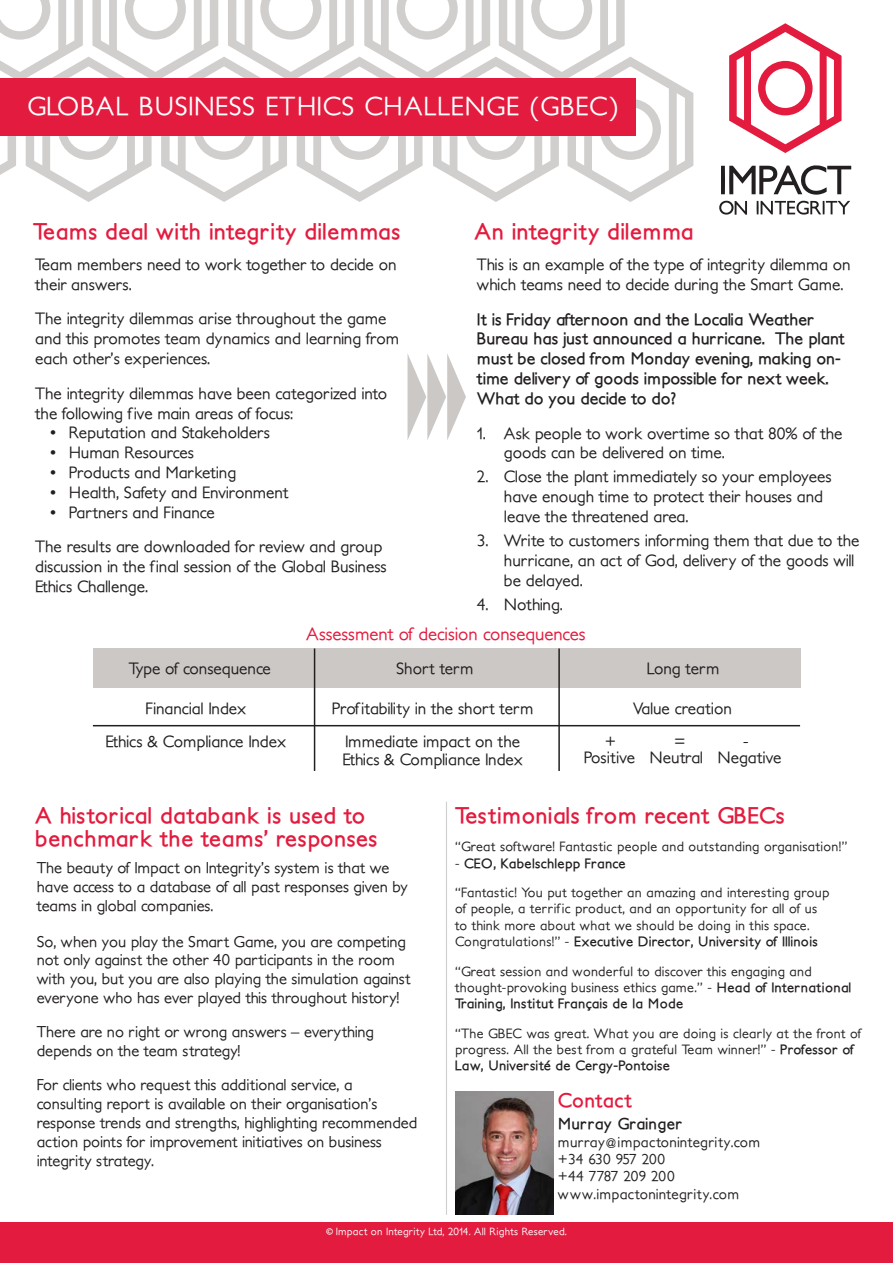
<style>
.page{position:relative;width:893px;height:1263px;background:#fff}
.page>*{position:absolute;margin:0;border:0;box-sizing:border-box;transform-origin:0 0}
.t1{font:500 26.25px "Petita";letter-spacing:.02em;color:#fff}
.t2{font:700 22.5px/22.5px "Petita";letter-spacing:.025em;color:#e31b3e}
.t3{font:700 19.8px "Petita";letter-spacing:.025em;color:#e31b3e}
.t4{font:500 18px "Petita";color:#e31b3e}
.t5{font:500 16.5px/19.8px "Petita";color:#231f20}
.t6{font:700 16.5px/19.8px "Petita";color:#231f20}
.t7{font:500 15.75px/18.9px "Petita";color:#231f20}
.t8{font:700 15.75px "Petita";letter-spacing:.025em;color:#231f20}
.t9{font:500 14.55px "Petita";letter-spacing:.025em;color:#231f20}
.t10{font:500 14.55px "Petita";letter-spacing:.005em;color:#231f20}
.t11{font:500 14.55px "Petita";letter-spacing:-.02em;color:#231f20}
.t12{font:500 13.5px/16.2px "Petita";letter-spacing:.025em;color:#231f20}
.t13{font:700 13.5px "Petita";letter-spacing:.025em;color:#231f20}
.t14{font:500 10.5px "Petita";letter-spacing:.025em;color:#fff}
.s1{font-weight:500}
.s2{font-weight:700}
.s3{font-family:"Myriad Pro";font-weight:700}
</style>
<div class="page">
<div style="left:0;top:1222px;width:893px;height:41px;background:#e31b3e"></div>
<svg style="left:719px;top:165px;width:132px;height:50px"></svg>
<svg style="left:729px;top:23px;width:112px;height:130px"></svg>
<svg style="left:0;top:0;width:693px;height:202px"></svg>
<div style="left:0;top:78px;width:635px;height:58px;background:#e31b3e"></div>
<img style="left:456px;top:1092px;width:98px;height:122px">
<svg style="left:408px;top:354px;width:58px;height:86px"></svg>
<div style="left:93px;top:648px;width:707px;height:40px;background:#cbc8c6"></div>
<hr style="left:314px;top:648px;width:1px;height:123px;background:#231f20">
<hr style="left:558px;top:648px;width:2px;height:123px;background:#231f20">
<hr style="left:93px;top:725px;width:707px;height:1px;background:#231f20">
<hr style="left:446px;top:802px;width:1px;height:413px;background:#d1cfcd">
<h1 class="t1" style="left:27px;top:91px;width:593px">GLOBAL BUSINESS ETHICS CHALLENGE (GBEC)</h1>
<p class="t2" style="left:33px;top:221px;width:369px">Teams deal with integrity dilemmas</p>
<p class="t5" style="left:35px;top:255px;width:363px">Team members need to work together to decide on their answers.</p>
<p class="t5" style="left:35px;top:309px;width:365px">The integrity dilemmas arise throughout the game and this promotes team dynamics and learning from each other’s experiences.</p>
<p class="t5" style="left:35px;top:384px;width:353px">The integrity dilemmas have been categorized into the following five main areas of focus:</p>
<p class="t5" style="left:49px;top:423px;width:223px">• Reputation and Stakeholders</p>
<p class="t5" style="left:49px;top:443px;width:147px">• Human Resources</p>
<p class="t5" style="left:49px;top:463px;width:189px">• Products and Marketing</p>
<p class="t5" style="left:49px;top:483px;width:241px">• Health, Safety and Environment</p>
<p class="t5" style="left:49px;top:502px;width:168px">• Partners and Finance</p>
<p class="t5" style="left:35px;top:537px;width:353px">The results are downloaded for review and group discussion in the final session of the Global Business<br>Ethics Challenge.</p>
<p class="t2" style="left:475px;top:221px;width:220px">An integrity dilemma</p>
<p class="t5" style="left:477px;top:255px;width:375px">This is an example of the type of integrity dilemma on which teams need to decide during the Smart Game.</p>
<p class="t6" style="left:477px;top:310px;width:369px">It is Friday afternoon and the Localia Weather Bureau has just announced a hurricane. The plant must be closed from Monday evening, making on&shy;time delivery of goods impossible for next week.<br>What do you decide to do?</p>
<p class="t5" style="left:504px;top:423px;width:340px;text-indent:-27px">1. Ask people to work overtime so that 80% of the goods can be delivered on time.</p>
<p class="t5" style="left:504px;top:467px;width:329px;text-indent:-27px">2. Close the plant immediately so your employees have enough time to protect their houses and leave the threatened area.</p>
<p class="t5" style="left:504px;top:531px;width:357px;text-indent:-27px">3. Write to customers informing them that due to the hurricane, an act of God, delivery of the goods will be delayed.</p>
<p class="t5" style="left:477px;top:594px;width:88px">4. Nothing.</p>
<p class="t4" style="left:306px;top:623px;width:281px">Assessment of decision consequences</p>
<p class="t5" style="left:129px;top:659px;width:144px">Type of consequence</p>
<p class="t5" style="left:396px;top:659px;width:79px">Short term</p>
<p class="t5" style="left:647px;top:659px;width:74px">Long term</p>
<p class="t5" style="left:146px;top:699px;width:102px">Financial Index</p>
<p class="t5" style="left:106px;top:732px;width:182px">Ethics &amp; Compliance Index</p>
<p class="t5" style="left:332px;top:699px;width:203px">Profitability in the short term</p>
<p class="t5" style="left:342px;top:732px;width:182px;line-height:18px">Immediate impact on the<br>Ethics &amp; Compliance Index</p>
<p class="t5" style="left:633px;top:699px;width:101px">Value creation</p>
<p class="t5" style="left:605px;top:732px;width:13px">+</p>
<p class="t5" style="left:674px;top:732px;width:13px">=</p>
<p class="t5" style="left:743px;top:732px;width:7px">-</p>
<p class="t5" style="left:584px;top:748px;width:199px">Positive Neutral Negative</p>
<p class="t2" style="left:35px;top:805px;width:344px">A historical databank is used to benchmark the teams’ responses</p>
<p class="t7" style="left:37px;top:859px;width:373px">The beauty of Impact on Integrity’s system is that we have access to a database of all past responses given by teams in global companies.</p>
<p class="t7" style="left:37px;top:932px;width:375px">So, when you play the Smart Game, you are competing not only against the other 40 participants in the room with you, but you are also playing the simulation against everyone who has ever played this throughout history!</p>
<p class="t7" style="left:37px;top:1023px;width:339px">There are no right or wrong answers – everything depends on the team strategy!</p>
<p class="t7" style="left:37px;top:1075px;width:382px">For clients who request this additional service, a consulting report is available on their organisation’s response trends and strengths, highlighting recommended action points for improvement initiatives on business integrity strategy.</p>
<p class="t2" style="left:455px;top:805px;width:331px">Testimonials from recent GBECs</p>
<p class="t12" style="left:455px;top:839px;width:394px">“Great software! Fantastic people and outstanding organisation!”</p>
<p class="t13" style="left:455px;top:855px;width:172px"><span class="s1">-</span> CEO, Kabelschlepp France</p>
<p class="t12" style="left:455px;top:885px;width:376px">“Fantastic! You put together an amazing and interesting group of people, a terrific product, and an opportunity for all of us to think more about what we should be doing in this space.<br>Congratulations!” - <span class="s2">Executive Director, University of Illinois</span></p>
<p class="t12" style="left:455px;top:963px;width:398px">“Great session and wonderful to discover this engaging and thought-provoking business ethics game.” - <span class="s2">Head of International<br>Training, Institut Français de la Mode</span></p>
<p class="t12" style="left:455px;top:1025px;width:407px">“The GBEC was great. What you are doing is clearly at the front of progress. All the best from a grateful Team winner!” - <span class="s2">Professor of<br>Law, Université de Cergy-Pontoise</span></p>
<p class="t3" style="left:558px;top:1088px;width:75px">Contact</p>
<p class="t8" style="left:558px;top:1114px;width:126px">Murray Grainger</p>
<p class="t9" style="left:558px;top:1133px;width:204px">murray@impactonintegrity.com</p>
<p class="t11" style="left:558px;top:1150px;width:109px">+34 630 957 200</p>
<p class="t10" style="left:558px;top:1168px;width:118px">+44 7787 209 200</p>
<p class="t9" style="left:558px;top:1185px;width:183px">www.impactonintegrity.com</p>
<p class="t14" style="left:326px;top:1225px;width:242px"><span class="s3">©</span> Impact on Integrity Ltd, 2014. All Rights Reserved.</p>
</div>
